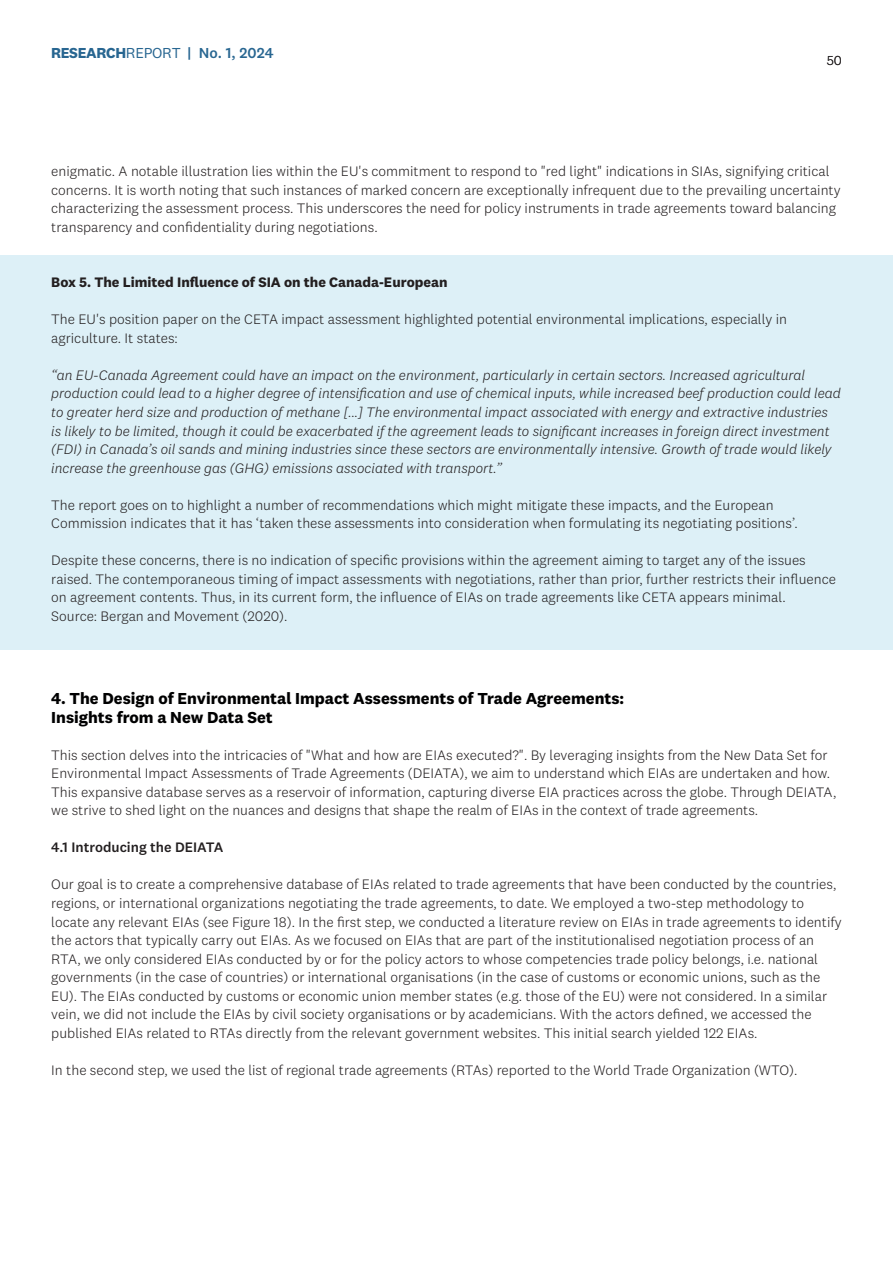
<style>
.page{position:relative;width:893px;height:1263px;background:#fff}
.page>*{position:absolute;margin:0;border:0;box-sizing:border-box;transform-origin:0 0}
.t1{font:700 16.5px "National 2";color:#000001}
.t2{font:500 15px "National 2";letter-spacing:.01em;color:#286691}
.text{font:300 14.25px/18.6px "National 2";color:#231f20}
.text-2{font:italic 300 14.25px/18.6px "National 2";color:#231f20}
.text-3{font:700 14.25px "National 2";color:#231f20}
.Sub_Header{font:500 14.25px "National 2";color:#231f20}
.caption__references__footer{font:300 13.5px "National 2";color:#231f20}
.s1{font-weight:700}
.s2{font-weight:400}
</style>
<div class="page">
<div style="left:1px;top:255px;width:892px;height:395px;background:#ddf0f7"></div>
<p class="t2" style="left:51px;top:44px;width:224px"><span class="s1">RESEARCH</span><span class="s2">REPORT</span> | No. 1, 2024</p>
<p class="caption__references__footer" style="left:827px;top:53px;width:17px">50</p>
<p class="text" style="left:51px;top:162px;width:791px">enigmatic. A notable illustration lies within the EU's commitment to respond to "red light" indications in SIAs, signifying critical concerns. It is worth noting that such instances of marked concern are exceptionally infrequent due to the prevailing uncertainty characterizing the assessment process. This underscores the need for policy instruments in trade agreements toward balancing transparency and confidentiality during negotiations.</p>
<p class="text-3" style="left:51px;top:274px;width:398px">Box 5. The Limited Influence of SIA on the Canada-European</p>
<p class="text" style="left:51px;top:310px;width:737px">The EU's position paper on the CETA impact assessment highlighted potential environmental implications, especially in agriculture. It states:</p>
<p class="text-2" style="left:51px;top:366px;width:791px">“an EU-Canada Agreement could have an impact on the environment, particularly in certain sectors. Increased agricultural production could lead to a higher degree of intensification and use of chemical inputs, while increased beef production could lead to greater herd size and production of methane [...] The environmental impact associated with energy and extractive industries is likely to be limited, though it could be exacerbated if the agreement leads to significant increases in foreign direct investment (FDI) in Canada’s oil sands and mining industries since these sectors are environmentally intensive. Growth of trade would likely increase the greenhouse gas (GHG) emissions associated with transport.”</p>
<p class="text" style="left:51px;top:495px;width:748px">The report goes on to highlight a number of recommendations which might mitigate these impacts, and the European<br>Commission indicates that it has ‘taken these assessments into consideration when formulating its negotiating positions’.</p>
<p class="text" style="left:51px;top:551px;width:786px">Despite these concerns, there is no indication of specific provisions within the agreement aiming to target any of the issues raised. The contemporaneous timing of impact assessments with negotiations, rather than prior, further restricts their influence on agreement contents. Thus, in its current form, the influence of EIAs on trade agreements like CETA appears minimal.</p>
<p class="text" style="left:51px;top:606px;width:238px">Source: Bergan and Movement (2020).</p>
<p class="t1" style="left:51px;top:688px;width:574px">4. The Design of Environmental Impact Assessments of Trade Agreements:</p>
<p class="t1" style="left:51px;top:707px;width:223px">Insights from a New Data Set</p>
<p class="text" style="left:51px;top:745px;width:786px">This section delves into the intricacies of "What and how are EIAs executed?". By leveraging insights from the New Data Set for Environmental Impact Assessments of Trade Agreements (DEIATA), we aim to understand which EIAs are undertaken and how.<br>This expansive database serves as a reservoir of information, capturing diverse EIA practices across the globe. Through DEIATA, we strive to shed light on the nuances and designs that shape the realm of EIAs in the context of trade agreements.</p>
<p class="Sub_Header" style="left:51px;top:839px;width:174px">4.1 Introducing the DEIATA</p>
<p class="text" style="left:51px;top:875px;width:792px">Our goal is to create a comprehensive database of EIAs related to trade agreements that have been conducted by the countries, regions, or international organizations negotiating the trade agreements, to date. We employed a two-step methodology to locate any relevant EIAs (see Figure 18). In the first step, we conducted a literature review on EIAs in trade agreements to identify the actors that typically carry out EIAs. As we focused on EIAs that are part of the institutionalised negotiation process of an RTA, we only considered EIAs conducted by or for the policy actors to whose competencies trade policy belongs, i.e. national governments (in the case of countries) or international organisations (in the case of customs or economic unions, such as the EU). The EIAs conducted by customs or economic union member states (e.g. those of the EU) were not considered. In a similar vein, we did not include the EIAs by civil society organisations or by academicians. With the actors defined, we accessed the published EIAs related to RTAs directly from the relevant government websites. This initial search yielded 122 EIAs.</p>
<p class="text" style="left:51px;top:1060px;width:747px">In the second step, we used the list of regional trade agreements (RTAs) reported to the World Trade Organization (WTO).</p>
</div>
